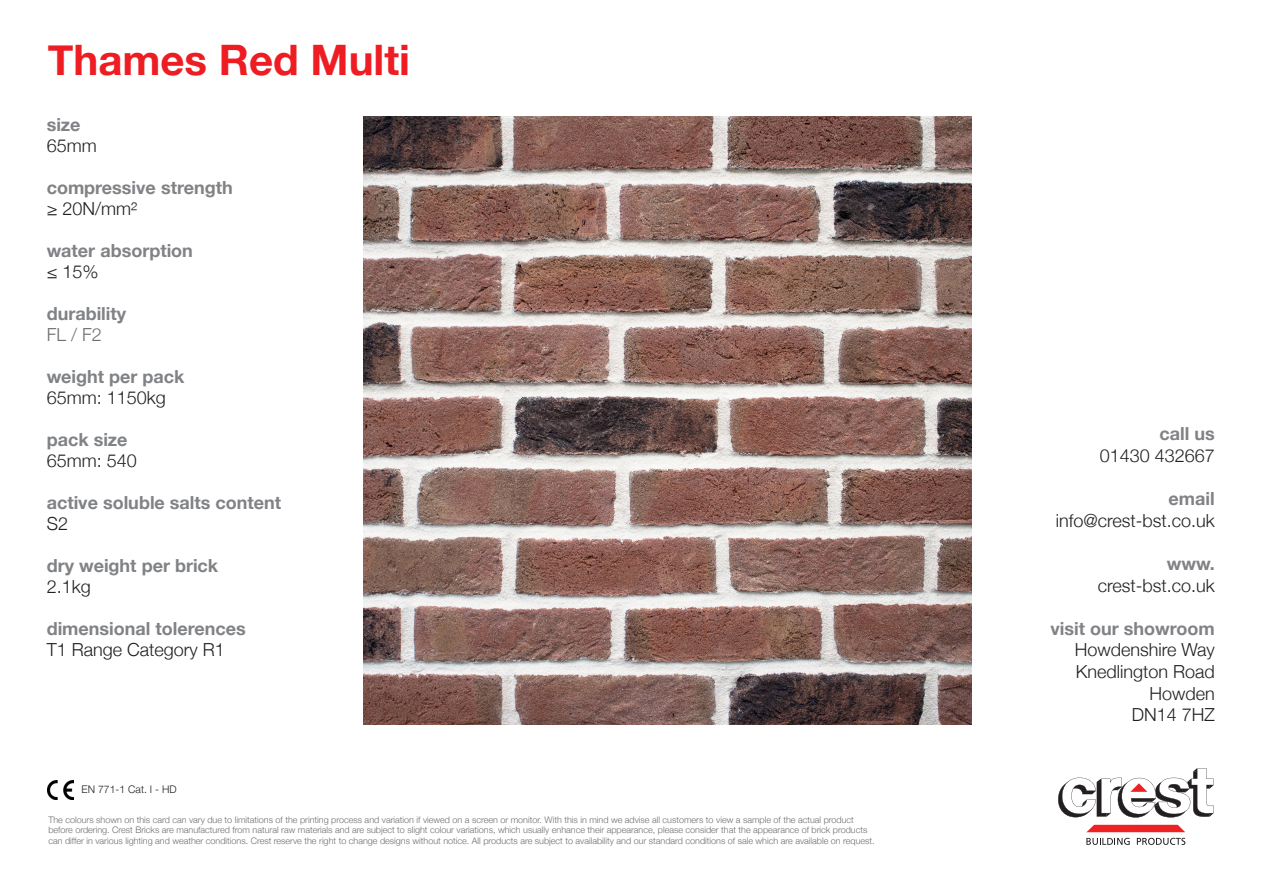
<style>
.page{position:relative;width:1263px;height:893px;background:#fff}
.page>*{position:absolute;margin:0;border:0;box-sizing:border-box;transform-origin:0 0}
.t1{font:700 42px "Helvetica Neue";color:#ee1d23}
.t2{font:700 18px "Helvetica Neue";color:#808285}
.t3{font:300 18px/21.6px "Helvetica Neue";color:#231f20;text-align:right}
.t4{font:300 18px "Helvetica Neue";color:#6c6d70}
.t5{font:300 10.5px "Helvetica Neue";color:#231f20}
.t6{font:300 9px/10.8px "Helvetica Neue";color:#6c6d70}
</style>
<div class="page">
<svg style="left:1058px;top:768px;width:155px;height:49px"></svg>
<svg style="left:1087px;top:825px;width:98px;height:7px"></svg>
<svg style="left:1086px;top:838px;width:44px;height:7px"></svg>
<svg style="left:1137px;top:838px;width:48px;height:7px"></svg>
<img style="left:47px;top:781px;width:27px;height:19px">
<img style="left:363px;top:116px;width:609px;height:608px">
<h1 class="t1" style="left:48px;top:27px;width:364px">Thames Red Multi</h1>
<h2 class="t2" style="left:47px;top:111px;width:35px">size</h2>
<h2 class="t3" style="left:47px;top:134px;width:52px">65mm</h2>
<h2 class="t2" style="left:47px;top:174px;width:188px">compressive strength</h2>
<h2 class="t3" style="left:47px;top:197px;width:92px">≥ 20N/mm²</h2>
<h2 class="t2" style="left:47px;top:237px;width:148px">water absorption</h2>
<h2 class="t3" style="left:47px;top:260px;width:53px">≤ 15%</h2>
<h2 class="t2" style="left:47px;top:300px;width:81px">durability</h2>
<h2 class="t4" style="left:47px;top:320px;width:57px">FL / F2</h2>
<h2 class="t2" style="left:47px;top:363px;width:139px">weight per pack</h2>
<h2 class="t3" style="left:47px;top:386px;width:121px">65mm: 1150kg</h2>
<h2 class="t2" style="left:47px;top:426px;width:82px">pack size</h2>
<h2 class="t3" style="left:47px;top:449px;width:92px">65mm: 540</h2>
<h2 class="t2" style="left:47px;top:489px;width:236px">active soluble salts content</h2>
<h2 class="t3" style="left:47px;top:512px;width:23px">S2</h2>
<h2 class="t2" style="left:47px;top:552px;width:173px">dry weight per brick</h2>
<h2 class="t3" style="left:47px;top:575px;width:46px">2.1kg</h2>
<h2 class="t2" style="left:47px;top:615px;width:201px">dimensional tolerences</h2>
<h2 class="t3" style="left:47px;top:638px;width:180px">T1 Range Category R1</h2>
<p class="t5" style="left:81px;top:781px;width:97px">EN 771-1 Cat. I - HD</p>
<p class="t6" style="left:48px;top:813px;width:828px">The colours shown on this card can vary due to limitations of the printing process and variation if viewed on a screen or monitor. With this in mind we advise all customers to view a sample of the actual product before ordering. Crest Bricks are manufactured from natural raw materials and are subject to slight colour variations, which usually enhance their appearance, please consider that the appearance of brick products can differ in various lighting and weather conditions. Crest reserve the right to change designs without notice. All products are subject to availability and our standard conditions of sale which are available on request.</p>
<h2 class="t2" style="left:1159px;top:420px;width:57px">call us</h2>
<h2 class="t3" style="left:1100px;top:443px;width:117px">01430 432667</h2>
<h2 class="t2" style="left:1168px;top:485px;width:48px">email</h2>
<h2 class="t3" style="left:1056px;top:508px;width:161px">info@crest-bst.co.uk</h2>
<h2 class="t2" style="left:1167px;top:549px;width:49px">www.</h2>
<h2 class="t3" style="left:1098px;top:573px;width:119px">crest-bst.co.uk</h2>
<h2 class="t2" style="left:1050px;top:614px;width:166px">visit our showroom</h2>
<h2 class="t3" style="left:1075px;top:638px;width:142px">Howdenshire Way<br>Knedlington Road<br>Howden<br>DN14 7HZ</h2>
</div>
